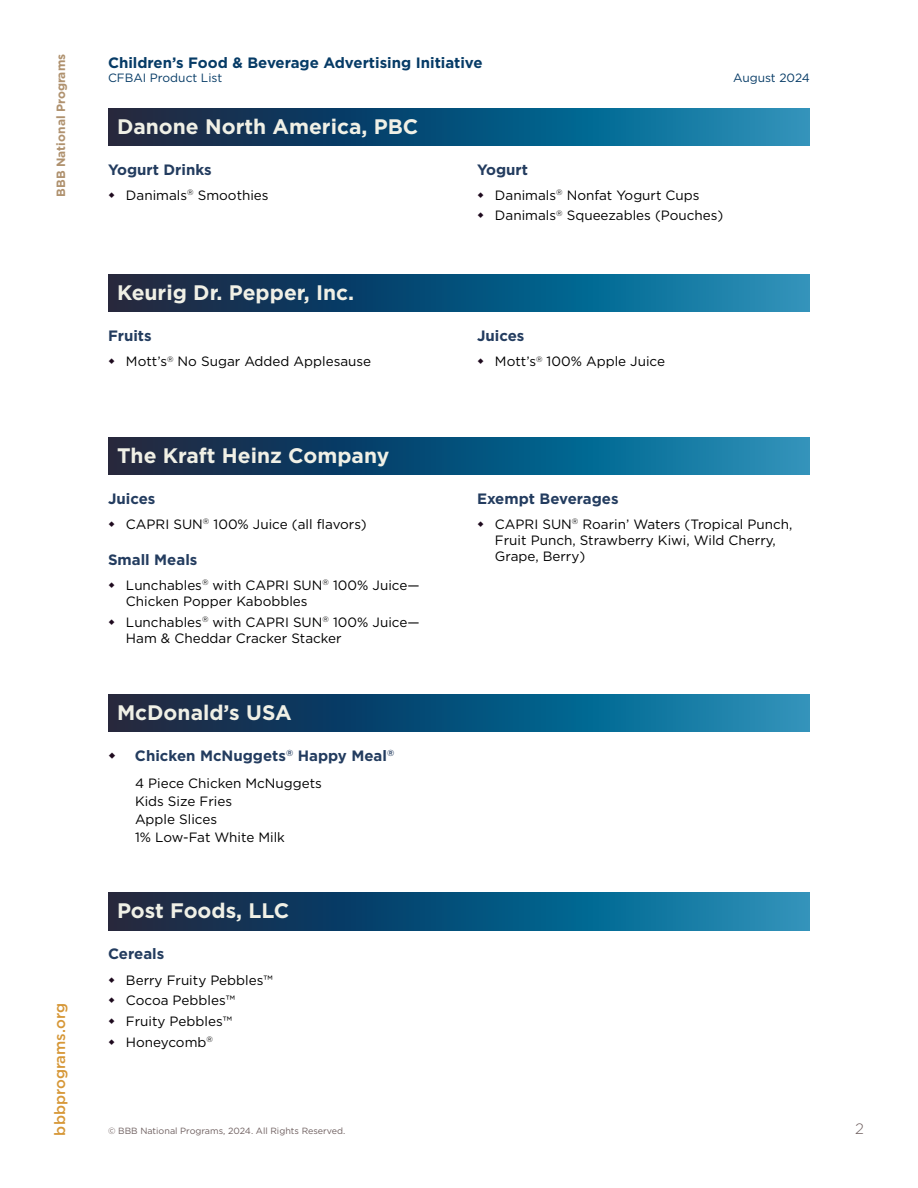
<style>
.page{position:relative;width:918px;height:1188px;background:#fff}
.page>*{position:absolute;margin:0;border:0;box-sizing:border-box;transform-origin:0 0}
.t1{font:700 21px "Gotham";color:#f0f0e6}
.t2{font:700 15px "Gotham";color:#233c5f}
.t3{font:700 15px "Gotham";color:#063b66}
.t4{font:500 15px "Gotham";color:#d69737}
.t5{font:300 15px "Gotham";color:#6e5f5f}
.t6{font:13.5px/20.7px "Gotham";color:#000}
.t7{font:12px "Gotham";color:#063b66}
.t8{font:700 12px "Gotham";color:#af916e}
.t9{font:9px "Gotham";color:#6e5f5f}
</style>
<div class="page">
<svg style="left:108px;top:108px;width:702px;height:38px;background:#10547b"></svg>
<svg style="left:108px;top:274px;width:702px;height:38px;background:#10547b"></svg>
<svg style="left:108px;top:437px;width:702px;height:38px;background:#10547b"></svg>
<svg style="left:108px;top:694px;width:702px;height:38px;background:#10547b"></svg>
<svg style="left:108px;top:893px;width:702px;height:37px;background:#10547b"></svg>
<p class="t8" style="left:54px;top:197px;width:144px;rotate:-90deg">BBB National Programs</p>
<p class="t4" style="left:50px;top:1136px;width:134px;rotate:-90deg">bbbprograms.org</p>
<p class="t3" style="left:108px;top:54px;width:376px">Children’s Food &amp; Beverage Advertising Initiative</p>
<p class="t7" style="left:108px;top:70px;width:116px">CFBAI Product List</p>
<p class="t7" style="left:733px;top:70px;width:78px">August 2024</p>
<h1 class="t1" style="left:117px;top:114px;width:303px">Danone North America, PBC</h1>
<p class="t2" style="left:108px;top:161px;width:105px">Yogurt Drinks</p>
<p class="t6" style="left:126px;top:184px;width:144px">Danimals<sup>®</sup> Smoothies</p>
<h1 class="t1" style="left:117px;top:280px;width:239px">Keurig Dr. Pepper, Inc.</h1>
<p class="t2" style="left:108px;top:327px;width:45px">Fruits</p>
<p class="t6" style="left:126px;top:351px;width:247px">Mott’s<sup>®</sup> No Sugar Added Applesause</p>
<h1 class="t1" style="left:117px;top:443px;width:274px">The Kraft Heinz Company</h1>
<p class="t2" style="left:108px;top:490px;width:49px">Juices</p>
<p class="t6" style="left:126px;top:513px;width:242px">CAPRI SUN<sup>®</sup> 100% Juice (all flavors)</p>
<p class="t2" style="left:108px;top:551px;width:91px">Small Meals</p>
<p class="t6" style="left:126px;top:577px;width:295px;line-height:16.2px">Lunchables<sup>®</sup> with CAPRI SUN<sup>®</sup> 100% Juice—<br>Chicken Popper Kabobbles</p>
<p class="t6" style="left:126px;top:614px;width:295px;line-height:16.2px">Lunchables<sup>®</sup> with CAPRI SUN<sup>®</sup> 100% Juice—<br>Ham &amp; Cheddar Cracker Stacker</p>
<h1 class="t1" style="left:117px;top:700px;width:176px">McDonald’s USA</h1>
<p class="t2" style="left:135px;top:747px;width:261px">Chicken McNuggets<sup>®</sup> Happy Meal<sup>®</sup></p>
<p class="t6" style="left:135px;top:774px;width:188px;line-height:18px">4 Piece Chicken McNuggets<br>Kids Size Fries<br>Apple Slices<br>1% Low-Fat White Milk</p>
<h1 class="t1" style="left:117px;top:899px;width:174px">Post Foods, LLC</h1>
<p class="t2" style="left:108px;top:945px;width:58px">Cereals</p>
<p class="t6" style="left:126px;top:969px;width:148px">Berry Fruity Pebbles™<br>Cocoa Pebbles™<br>Fruity Pebbles™<br>Honeycomb<sup>®</sup></p>
<p class="t2" style="left:477px;top:161px;width:53px">Yogurt</p>
<p class="t6" style="left:495px;top:184px;width:230px">Danimals<sup>®</sup> Nonfat Yogurt Cups<br>Danimals<sup>®</sup> Squeezables (Pouches)</p>
<p class="t2" style="left:477px;top:327px;width:49px">Juices</p>
<p class="t6" style="left:495px;top:351px;width:172px">Mott’s<sup>®</sup> 100% Apple Juice</p>
<p class="t2" style="left:477px;top:490px;width:143px">Exempt Beverages</p>
<p class="t6" style="left:495px;top:516px;width:299px;line-height:16.2px">CAPRI SUN<sup>®</sup> Roarin’ Waters (Tropical Punch,<br>Fruit Punch, Strawberry Kiwi, Wild Cherry,<br>Grape, Berry)</p>
<p class="t9" style="left:108px;top:1125px;width:239px">© BBB National Programs, 2024. All Rights Reserved.</p>
<p class="t5" style="left:855px;top:1119px;width:10px">2</p>
</div>
